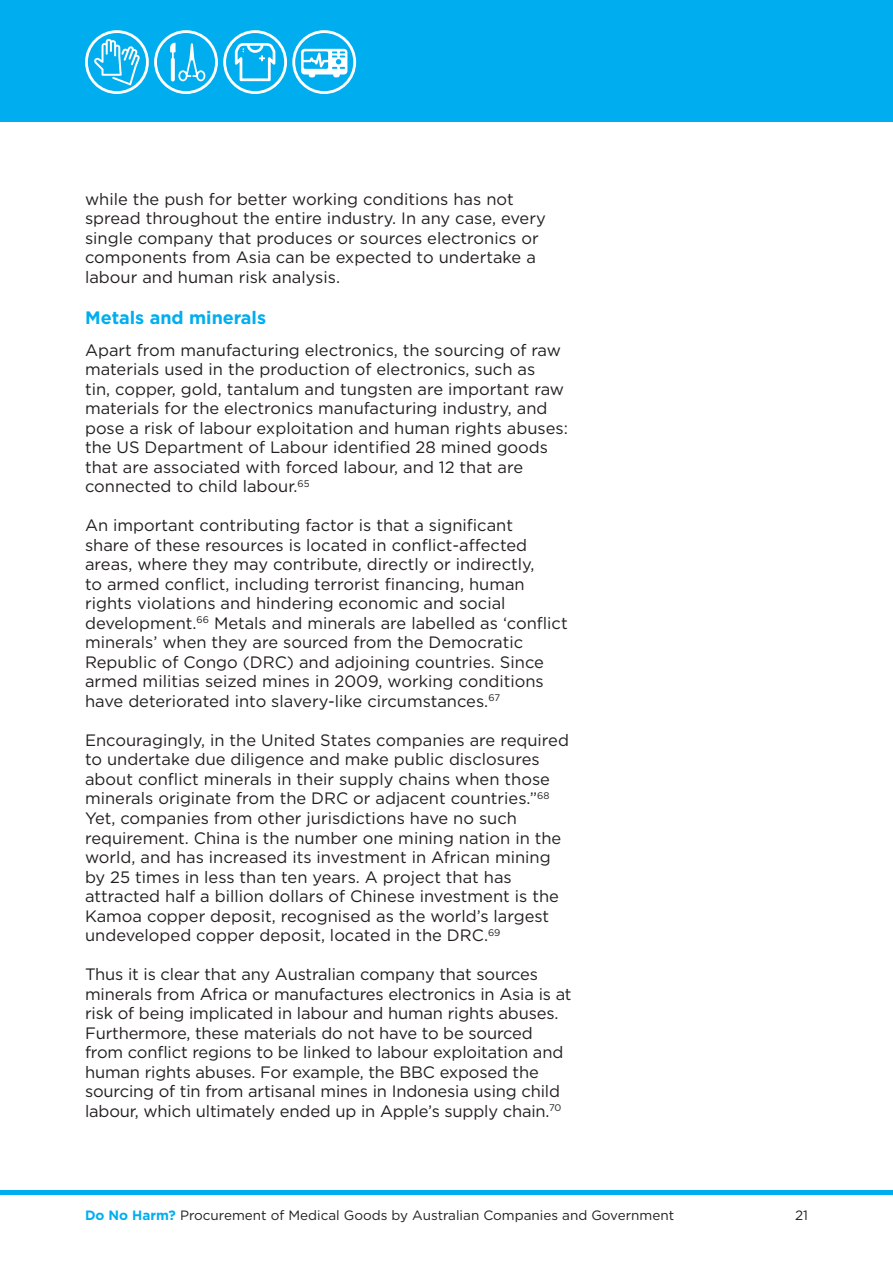
<style>
.page{position:relative;width:893px;height:1263px;background:#fff}
.page>*{position:absolute;margin:0;border:0;box-sizing:border-box;transform-origin:0 0}
.Subhead2{font:700 18px "Gotham";color:#00aeef}
.Body{font:16.5px/19.5px "Gotham";color:#231f20}
.t1{font:13.5px "Gotham";color:#231f20}
.s1{font-weight:700;color:#00aeef}
</style>
<div class="page">
<div style="left:0;top:0;width:893px;height:121px;background:#00aeef"></div>
<hr style="left:0;top:1191px;width:893px;height:4px;background:#00aeef">
<div style="left:85px;top:30px;width:64px;height:64px;border:3px solid #fff;border-radius:50%"></div>
<svg style="left:94px;top:39px;width:46px;height:46px"></svg>
<div style="left:154px;top:30px;width:64px;height:64px;border:3px solid #fff;border-radius:50%"></div>
<svg style="left:170px;top:43px;width:35px;height:38px"></svg>
<div style="left:292px;top:30px;width:64px;height:64px;border:3px solid #fff;border-radius:50%"></div>
<svg style="left:301px;top:49px;width:46px;height:28px"></svg>
<div style="left:223px;top:30px;width:64px;height:64px;border:3px solid #fff;border-radius:50%"></div>
<svg style="left:235px;top:43px;width:40px;height:38px"></svg>
<p class="Body" style="left:85px;top:189px;width:462px">while the push for better working conditions has not spread throughout the entire industry. In any case, every single company that produces or sources electronics or components from Asia can be expected to undertake a labour and human risk analysis.</p>
<p class="Subhead2" style="left:85px;top:305px;width:183px">Metals and minerals</p>
<p class="Body" style="left:85px;top:340px;width:484px">Apart from manufacturing electronics, the sourcing of raw materials used in the production of electronics, such as<br>tin, copper, gold, tantalum and tungsten are important raw materials for the electronics manufacturing industry, and pose a risk of labour exploitation and human rights abuses: the US Department of Labour identified 28 mined goods that are associated with forced labour, and 12 that are connected to child labour.<sup>65</sup></p>
<p class="Body" style="left:85px;top:515px;width:484px">An important contributing factor is that a significant<br>share of these resources is located in conflict-affected areas, where they may contribute, directly or indirectly,<br>to armed conflict, including terrorist financing, human rights violations and hindering economic and social development.<sup>66</sup> Metals and minerals are labelled as ‘conflict minerals’ when they are sourced from the Democratic Republic of Congo (DRC) and adjoining countries. Since armed militias seized mines in 2009, working conditions have deteriorated into slavery-like circumstances.<sup>67</sup></p>
<p class="Body" style="left:85px;top:730px;width:485px">Encouragingly, in the United States companies are required to undertake due diligence and make public disclosures about conflict minerals in their supply chains when those minerals originate from the DRC or adjacent countries.”<sup>68<br></sup>Yet, companies from other jurisdictions have no such requirement. China is the number one mining nation in the world, and has increased its investment in African mining by 25 times in less than ten years. A project that has attracted half a billion dollars of Chinese investment is the Kamoa copper deposit, recognised as the world’s largest undeveloped copper deposit, located in the DRC.<sup>69</sup></p>
<p class="Body" style="left:85px;top:964px;width:488px">Thus it is clear that any Australian company that sources minerals from Africa or manufactures electronics in Asia is at risk of being implicated in labour and human rights abuses.<br>Furthermore, these materials do not have to be sourced from conflict regions to be linked to labour exploitation and human rights abuses. For example, the BBC exposed the sourcing of tin from artisanal mines in Indonesia using child labour, which ultimately ended up in Apple’s supply chain.<sup>70</sup></p>
<p class="t1" style="left:85px;top:1206px;width:591px"><span class="s1">Do No Harm?</span> Procurement of Medical Goods by Australian Companies and Government</p>
<p class="t1" style="left:795px;top:1206px;width:14px">21</p>
</div>
